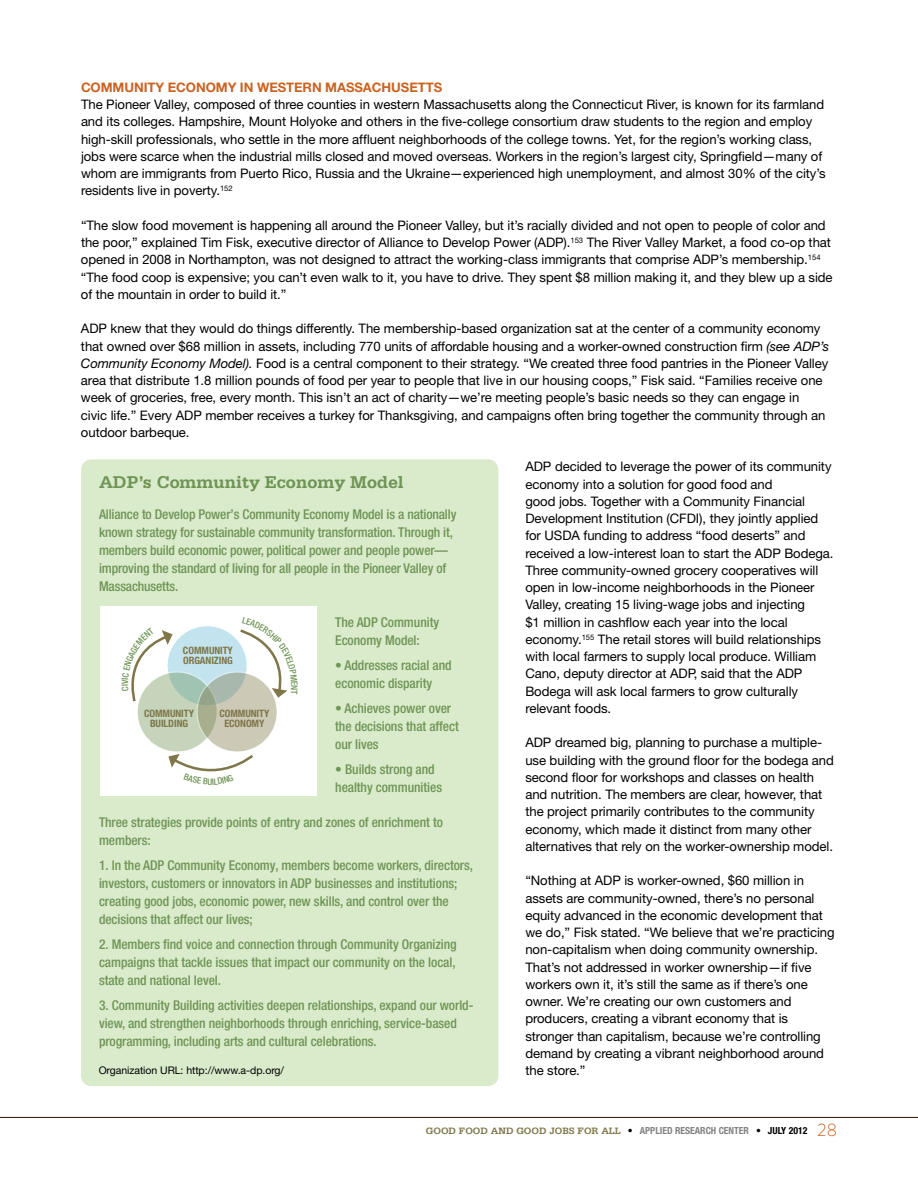
<style>
.page{position:relative;width:918px;height:1188px;background:#fff}
.page>*{position:absolute;margin:0;border:0;box-sizing:border-box;transform-origin:0 0}
.t1{font:700 18px "Serifa";letter-spacing:-.005em;color:#6f9455}
.t2{font:500 condensed 13.5px/18px "Helvetica Neue LT Pro";letter-spacing:-.005em;color:#6f9455}
.t3{font:13.2px/17.2px "Helvetica Neue LT Pro";letter-spacing:-.005em;color:#000}
.t4{font:700 13.2px "Helvetica Neue LT Pro";letter-spacing:-.005em;color:#ca6322}
.t5{font:10.5px "Helvetica Neue LT Pro";letter-spacing:-.005em;color:#000}
.t6{font:700 condensed 10.2px/10.2px "Helvetica Neue LT Pro";letter-spacing:-.005em;color:#7f774a;text-align:center}
.t7{font:700 9.75px "Serifa";color:#7f774a}
.t8{font:500 condensed 8.85px "Helvetica Neue LT Pro";color:#6f9455}
.s1{font-style:italic}
.s2{font-family:"Helvetica Neue LT Pro";font-stretch:condensed;color:#000}
.s3{font-family:"Helvetica Neue LT Pro";font-stretch:condensed;color:#848383}
.s4{font-family:"Brandon Grotesque";font-weight:300;font-size:18px;color:#ca6322}
</style>
<div class="page">
<hr style="left:0;top:1117px;width:918px;height:1px;background:#2f0f00">
<div style="left:81px;top:459px;width:417px;height:627px;background:#d9ebcb;border-radius:11px"></div>
<div style="left:100px;top:606px;width:216px;height:189px;background:#fff"></div>
<div style="left:167px;top:626px;width:80px;height:80px;background:#c3e3ee;border-radius:50%"></div>
<svg style="left:137px;top:672px;width:80px;height:80px;fill:#c5d4bb"></svg>
<svg style="left:197px;top:672px;width:80px;height:80px;fill:#ccc9b7"></svg>
<svg style="left:131px;top:630px;width:42px;height:74px"></svg>
<svg style="left:168px;top:754px;width:85px;height:18px"></svg>
<svg style="left:238px;top:629px;width:50px;height:69px"></svg>
<p class="t4" style="left:81px;top:79px;width:53px">COMMUNITY</p>
<p class="t4" style="left:168px;top:79px;width:20px">ECONO</p>
<p class="t4" style="left:216px;top:79px;width:63px">MY IN WESTERN</p>
<p class="t4" style="left:325px;top:79px;width:10px">MASSACHUSETTS</p>
<p class="t3" style="left:81px;top:96px;width:746px">The Pioneer Valley, composed of three counties in western Massachusetts along the Connecticut River, is known for its farmland and its colleges. Hampshire, Mount Holyoke and others in the five-college consortium draw students to the region and employ high-skill professionals, who settle in the more affluent neighborhoods of the college towns. Yet, for the region’s working class, jobs were scarce when the industrial mills closed and moved overseas. Workers in the region’s largest city, Springfield—many of whom are immigrants from Puerto Rico, Russia and the Ukraine—experienced high unemployment, and almost 30% of the city’s residents live in poverty.<sup>152</sup></p>
<p class="t3" style="left:81px;top:216px;width:753px">“The slow food movement is happening all around the Pioneer Valley, but it’s racially divided and not open to people of color and the poor,” explained Tim Fisk, executive director of Alliance to Develop Power (ADP).<sup>153</sup> The River Valley Market, a food co-op that opened in 2008 in Northampton, was not designed to attract the working-class immigrants that comprise ADP’s membership.<sup>154 </sup>“The food coop is expensive; you can’t even walk to it, you have to drive. They spent $8 million making it, and they blew up a side of the mountain in order to build it.”</p>
<p class="t3" style="left:81px;top:320px;width:750px">ADP knew that they would do things differently. The membership-based organization sat at the center of a community economy that owned over $68 million in assets, including 770 units of affordable housing and a worker-owned construction firm <span class="s1">(see ADP’s Community Economy Model).</span> Food is a central component to their strategy. “We created three food pantries in the Pioneer Valley area that distribute 1.8 million pounds of food per year to people that live in our housing coops,” Fisk said. “Families receive one week of groceries, free, every month. This isn’t an act of charity—we’re meeting people’s basic needs so they can engage in<br>civic life.” Every ADP member receives a turkey for Thanksgiving, and campaigns often bring together the community through an outdoor barbeque.</p>
<p class="t3" style="left:525px;top:458px;width:310px">ADP decided to leverage the power of its community economy into a solution for good food and<br>good jobs. Together with a Community Financial Development Institution (CFDI), they jointly applied for USDA funding to address “food deserts” and received a low-interest loan to start the ADP Bodega.<br>Three community-owned grocery cooperatives will open in low-income neighborhoods in the Pioneer Valley, creating 15 living-wage jobs and injecting<br>$1 million in cashflow each year into the local economy.<sup>155</sup> The retail stores will build relationships with local farmers to supply local produce. William Cano, deputy director at ADP, said that the ADP Bodega will ask local farmers to grow culturally relevant foods.</p>
<p class="t3" style="left:525px;top:734px;width:310px">ADP dreamed big, planning to purchase a multiple&shy;use building with the ground floor for the bodega and second floor for workshops and classes on health and nutrition. The members are clear, however, that the project primarily contributes to the community economy, which made it distinct from many other alternatives that rely on the worker-ownership model.</p>
<p class="t3" style="left:525px;top:872px;width:311px">“Nothing at ADP is worker-owned, $60 million in assets are community-owned, there’s no personal equity advanced in the economic development that we do,” Fisk stated. “We believe that we’re practicing non-capitalism when doing community ownership.<br>That’s not addressed in worker ownership—if five workers own it, it’s still the same as if there’s one owner. We’re creating our own customers and producers, creating a vibrant economy that is stronger than capitalism, because we’re controlling demand by creating a vibrant neighborhood around the store.”</p>
<h1 class="t1" style="left:99px;top:472px;width:14px">ADP</h1>
<h1 class="t1" style="left:139px;top:472px;width:267px">’s Community Economy Model</h1>
<p class="t2" style="left:99px;top:505px;width:359px">Alliance to Develop Power’s Community Economy Model is a nationally known strategy for sustainable community transformation. Through it, members build economic power, political power and people power— improving the standard of living for all people in the Pioneer Valley of Massachusetts.</p>
<p class="t2" style="left:335px;top:613px;width:105px">The ADP Community<br>Economy Model:</p>
<p class="t2" style="left:335px;top:656px;width:118px">• Addresses racial and economic disparity</p>
<p class="t2" style="left:335px;top:699px;width:125px">• Achieves power over the decisions that affect our lives</p>
<p class="t2" style="left:335px;top:760px;width:108px">• Builds strong and healthy communities</p>
<p class="t2" style="left:99px;top:814px;width:346px">Three strategies provide points of entry and zones of enrichment to members:</p>
<p class="t2" style="left:99px;top:856px;width:376px">1. In the ADP Community Economy, members become workers, directors, investors, customers or innovators in ADP businesses and institutions; creating good jobs, economic power, new skills, and control over the decisions that affect our lives;</p>
<p class="t2" style="left:99px;top:935px;width:359px;text-align:justify">2. Members find voice and connection through Community Organizing campaigns that tackle issues that impact our community on the local, state and national level.</p>
<p class="t2" style="left:99px;top:996px;width:376px">3. Community Building activities deepen relationships, expand our world&shy;view, and strengthen neighborhoods through enriching, service-based programming, including arts and cultural celebrations.</p>
<p class="t6" style="left:183px;top:645px;width:51px;text-align:left">COMMUNITY<br>ORGANIZING</p>
<p class="t8" style="left:300px;top:685px;width:7px;rotate:90deg">N</p>
<p class="t6" style="left:144px;top:708px;width:51px">COMMUNITY<br>BUILDING</p>
<p class="t6" style="left:219px;top:708px;width:51px">COMMUNITY<br>ECONOMY</p>
<p class="t8" style="left:207px;top:776px;width:6px">U</p>
<p class="t5" style="left:99px;top:1064px;width:187px">Organization URL: http://www.a-dp.org/</p>
<p class="t7" style="left:426px;top:1125px;width:413px">Good Food and Good Jobs for All <span class="s2">•</span> <span class="s3">APPLIED RESEARCH CENTER</span> <span class="s2">• July 2012</span> <span class="s4">28</span></p>
</div>
